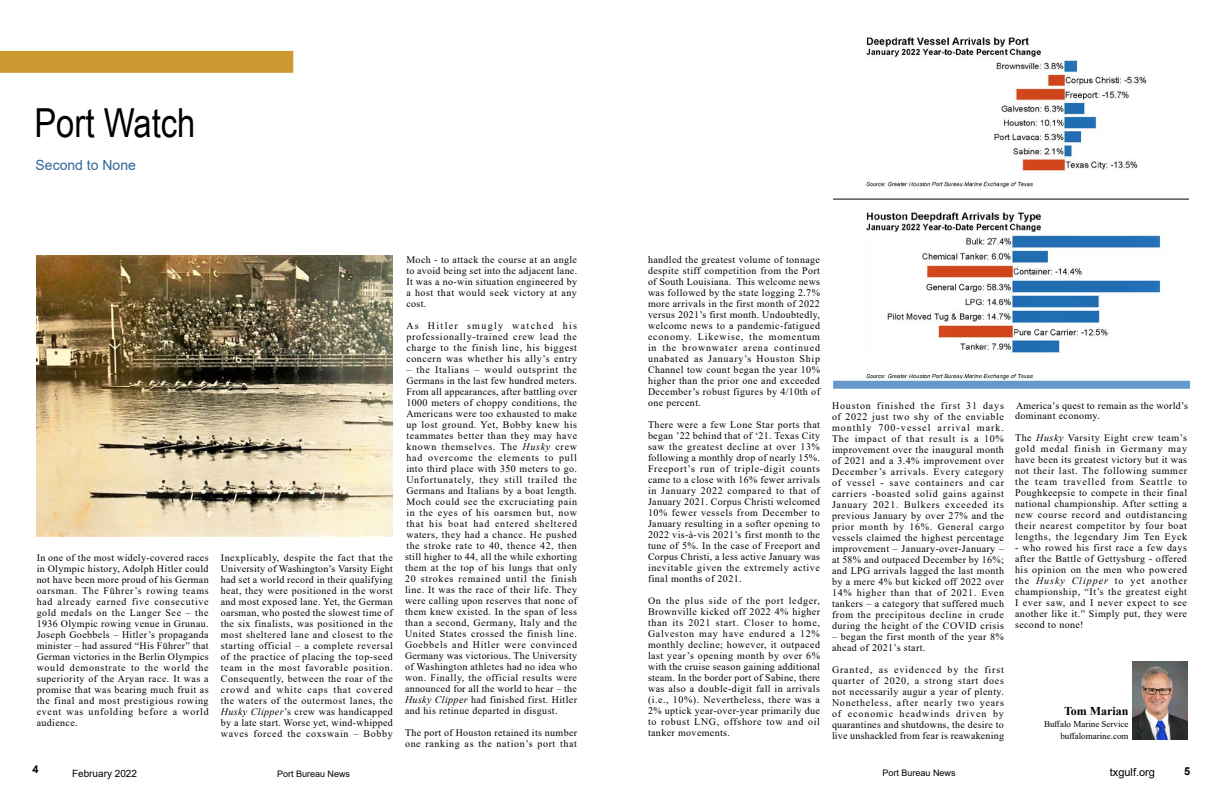
<style>
.page{position:relative;width:1224px;height:792px;background:#fff}
.page>*{position:absolute;margin:0;border:0;box-sizing:border-box;transform-origin:0 0}
.t1{font:40px "Arial Narrow";color:#000}
.t2{font:14px "Arial";color:#32669a}
.t3{font:700 12px "Times New Roman";color:#000}
.t4{font:11px "Arial";color:#000}
.t5{font:700 11px "Arial";color:#000}
.t6{font:10px/11px "Times New Roman";letter-spacing:.04em;color:#000;text-align:justify}
.t7{font:10px "Arial";color:#000}
.t8{font:9px/12px "Times New Roman";color:#000;text-align:right}
.t9{font:9px "Arial";color:#000}
.s1{font-style:italic}
</style>
<div class="page">
<img style="left:37px;top:256px;width:356px;height:280px">
<img style="left:863px;top:37px;width:311px;height:344px">
<hr style="left:833px;top:199px;width:356px;height:1px;background:#000">
<div style="left:833px;top:381px;width:357px;height:8px;background:#6598cb"></div>
<img style="left:1133px;top:661px;width:54px;height:78px">
<svg style="left:0;top:50px;width:294px;height:23px;background:#cd9d3b"></svg>
<h1 class="t1" style="left:34px;top:94px;width:163px">Port Watch</h1>
<h2 class="t2" style="left:36px;top:155px;width:102px">Second to None</h2>
<p class="t6" style="left:37px;top:551px;width:174px">In one of the most widely-covered races in Olympic history, Adolph Hitler could not have been more proud of his German oarsman. The Führer’s rowing teams had already earned five consecutive gold medals on the Langer See – the 1936 Olympic rowing venue in Grunau.<br>Joseph Goebbels – Hitler’s propaganda minister – had assured “His Führer” that German victories in the Berlin Olympics would demonstrate to the world the superiority of the Aryan race. It was a promise that was bearing much fruit as the final and most prestigious rowing event was unfolding before a world audience.</p>
<p class="t6" style="left:221px;top:552px;width:174px">Inexplicably, despite the fact that the University of Washington’s Varsity Eight had set a world record in their qualifying heat, they were positioned in the worst and most exposed lane. Yet, the German oarsman, who posted the slowest time of the six finalists, was positioned in the most sheltered lane and closest to the starting official – a complete reversal of the practice of placing the top-seed team in the most favorable position.<br>Consequently, between the roar of the crowd and white caps that covered the waters of the outermost lanes, the <span class="s1">Husky Clipper</span>’s crew was handicapped by a late start. Worse yet, wind-whipped waves forced the coxswain – Bobby</p>
<p class="t6" style="left:406px;top:253px;width:172px">Moch - to attack the course at an angle to avoid being set into the adjacent lane.<br>It was a no-win situation engineered by a host that would seek victory at any cost.</p>
<p class="t6" style="left:406px;top:319px;width:172px">As Hitler smugly watched his professionally-trained crew lead the charge to the finish line, his biggest concern was whether his ally’s entry</p>
<p class="t6" style="left:405px;top:363px;width:174px">– the Italians – would outsprint the Germans in the last few hundred meters.<br>From all appearances, after battling over 1000 meters of choppy conditions, the Americans were too exhausted to make up lost ground. Yet, Bobby knew his teammates better than they may have known themselves. The <span class="s1">Husky</span> crew had overcome the elements to pull into third place with 350 meters to go.<br>Unfortunately, they still trailed the Germans and Italians by a boat length.<br>Moch could see the excruciating pain in the eyes of his oarsmen but, now that his boat had entered sheltered waters, they had a chance. He pushed the stroke rate to 40, thence 42, then still higher to 44, all the while exhorting them at the top of his lungs that only 20 strokes remained until the finish line. It was the race of their life. They were calling upon reserves that none of them knew existed. In the span of less than a second, Germany, Italy and the United States crossed the finish line.<br>Goebbels and Hitler were convinced Germany was victorious. The University of Washington athletes had no idea who won. Finally, the official results were announced for all the world to hear – the <span class="s1">Husky Clipper</span> had finished first. Hitler and his retinue departed in disgust.</p>
<p class="t6" style="left:405px;top:726px;width:174px">The port of Houston retained its number one ranking as the nation’s port that</p>
<p class="t6" style="left:648px;top:253px;width:174px">handled the greatest volume of tonnage despite stiff competition from the Port of South Louisiana. This welcome news was followed by the state logging 2.7% more arrivals in the first month of 2022 versus 2021’s first month. Undoubtedly, welcome news to a pandemic-fatigued economy. Likewise, the momentum in the brownwater arena continued unabated as January’s Houston Ship Channel tow count began the year 10% higher than the prior one and exceeded December’s robust figures by 4/10th of one percent.</p>
<p class="t6" style="left:648px;top:418px;width:174px">There were a few Lone Star ports that began ’22 behind that of ‘21. Texas City saw the greatest decline at over 13% following a monthly drop of nearly 15%.<br>Freeport’s run of triple-digit counts came to a close with 16% fewer arrivals in January 2022 compared to that of January 2021. Corpus Christi welcomed 10% fewer vessels from December to January resulting in a softer opening to 2022 vis-à-vis 2021’s first month to the tune of 5%. In the case of Freeport and Corpus Christi, a less active January was inevitable given the extremely active final months of 2021.</p>
<p class="t6" style="left:648px;top:594px;width:174px">On the plus side of the port ledger, Brownville kicked off 2022 4% higher than its 2021 start. Closer to home, Galveston may have endured a 12% monthly decline; however, it outpaced last year’s opening month by over 6% with the cruise season gaining additional steam. In the border port of Sabine, there was also a double-digit fall in arrivals (i.e., 10%). Nevertheless, there was a 2% uptick year-over-year primarily due to robust LNG, offshore tow and oil tanker movements.</p>
<p class="t6" style="left:832px;top:400px;width:174px">Houston finished the first 31 days of 2022 just two shy of the enviable monthly 700-vessel arrival mark.<br>The impact of that result is a 10% improvement over the inaugural month of 2021 and a 3.4% improvement over December’s arrivals. Every category of vessel - save containers and car carriers -boasted solid gains against January 2021. Bulkers exceeded its previous January by over 27% and the prior month by 16%. General cargo vessels claimed the highest percentage improvement – January-over-January – at 58% and outpaced December by 16%; and LPG arrivals lagged the last month by a mere 4% but kicked off 2022 over 14% higher than that of 2021. Even tankers – a category that suffered much from the precipitous decline in crude during the height of the COVID crisis</p>
<p class="t6" style="left:832px;top:631px;width:173px">– began the first month of the year 8% ahead of 2021’s start.</p>
<p class="t6" style="left:832px;top:664px;width:174px">Granted, as evidenced by the first quarter of 2020, a strong start does not necessarily augur a year of plenty.<br>Nonetheless, after nearly two years of economic headwinds driven by quarantines and shutdowns, the desire to live unshackled from fear is reawakening</p>
<p class="t6" style="left:1016px;top:400px;width:173px">America’s quest to remain as the world’s</p>
<p class="t6" style="left:1015px;top:409px;width:86px">dominant economy.</p>
<p class="t6" style="left:1015px;top:431px;width:174px">The <span class="s1">Husky</span> Varsity Eight crew team’s gold medal finish in Germany may have been its greatest victory but it was not their last. The following summer the team travelled from Seattle to Poughkeepsie to compete in their final national championship. After setting a new course record and outdistancing their nearest competitor by four boat lengths, the legendary Jim Ten Eyck</p>
<p class="t6" style="left:1015px;top:541px;width:174px">- who rowed his first race a few days after the Battle of Gettysburg - offered his opinion on the men who powered the <span class="s1">Husky Clipper</span> to yet another championship, “It’s the greatest eight I ever saw, and I never expect to see another like it.” Simply put, they were second to none!</p>
<p class="t3" style="left:1064px;top:703px;width:66px">Tom Marian</p>
<p class="t8" style="left:1044px;top:718px;width:86px">Buffalo Marine Service buffalomarine.com</p>
<p class="t5" style="left:32px;top:762px;width:8px">4</p>
<p class="t7" style="left:72px;top:766px;width:67px">February 2022</p>
<p class="t9" style="left:277px;top:767px;width:75px">Port Bureau News</p>
<p class="t9" style="left:883px;top:767px;width:75px">Port Bureau News</p>
<p class="t4" style="left:1110px;top:765px;width:47px">txgulf.org</p>
<p class="t5" style="left:1184px;top:763px;width:8px">5</p>
</div>
